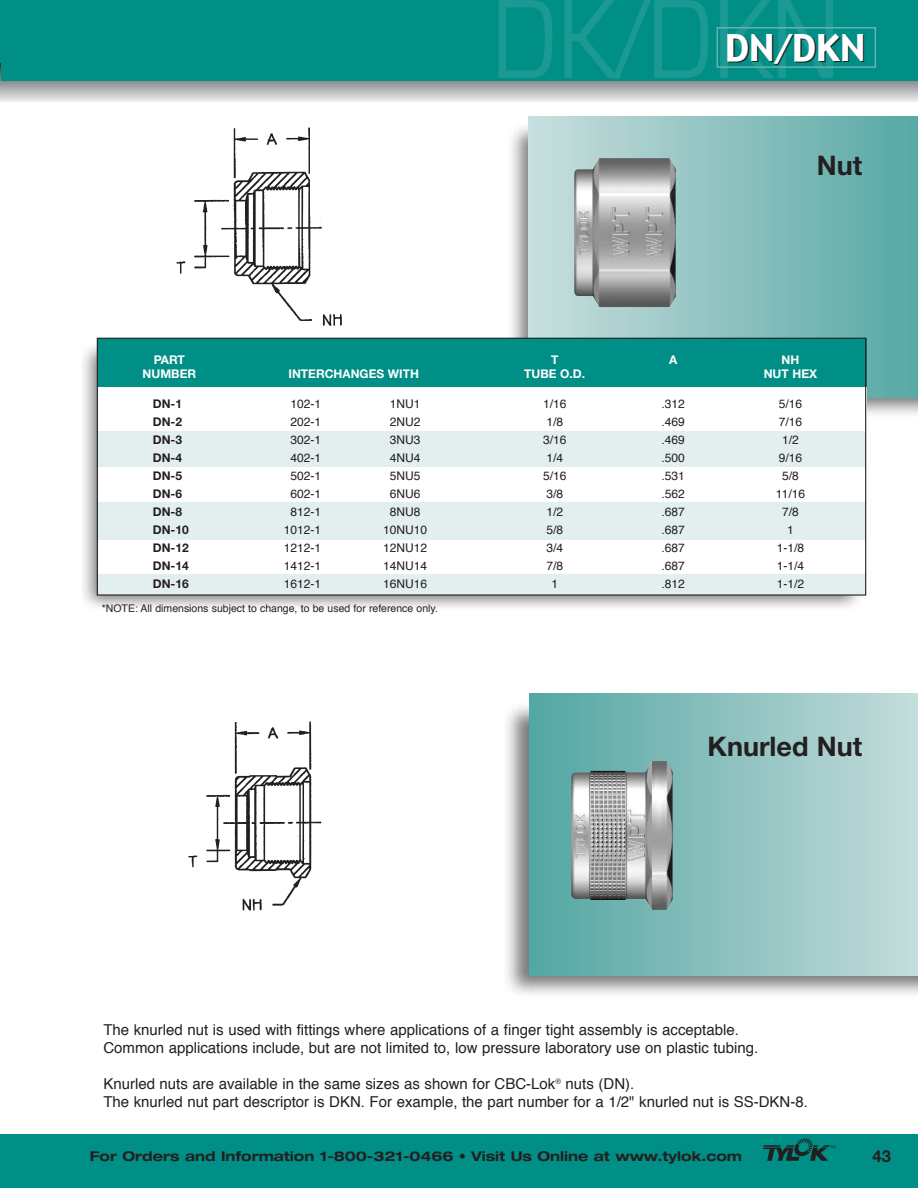
<style>
.page{position:relative;width:918px;height:1188px;background:#fff}
.page>*{position:absolute;margin:0;border:0;box-sizing:border-box;transform-origin:0 0}
.t1{font:condensed 108px "Eurostile";color:#1b9a94}
.t2{font:36px "Gadget";color:#fff}
.t3{font:700 27px "Helvetica Neue";color:#231f20}
.t4{font:700 16.5px "Helvetica Neue";color:#231f20}
.t5{font:15px/18px "Helvetica";color:#231f20}
.t6{font:700 expanded 13.5px "Helvetica Neue";color:#231f20}
.t7{font:12px "Helvetica";color:#231f20}
.t8{font:700 12px "Helvetica Neue";color:#231f20}
.t9{font:700 12px "Helvetica Neue";color:#fff}
.t10{font:10.5px "Helvetica";color:#231f20}
</style>
<div class="page">
<svg style="left:1px;top:81px;width:917px;height:21px;background:#bbbdbf"></svg>
<div style="left:0;top:0;width:918px;height:81px;background:#008f86"></div>
<div style="left:0;top:1134px;width:918px;height:54px;background:#008f86"></div>
<div style="left:717px;top:27px;width:159px;height:41px;border:2px solid #69b1ae"></div>
<svg style="left:763px;top:1139px;width:73px;height:22px"></svg>
<svg style="left:0;top:81px;width:1px;height:21px"></svg>
<img style="left:507px;top:706px;width:411px;height:288px">
<div style="left:529px;top:694px;width:389px;height:281px;background:linear-gradient(to right,#52a6a2,#c4dcdb)"></div>
<img style="left:571px;top:761px;width:102px;height:149px">
<img style="left:494px;top:117px;width:424px;height:334px">
<div style="left:529px;top:116px;width:389px;height:282px;background:linear-gradient(to right,#c9dfde,#57a8a4)"></div>
<img style="left:83px;top:338px;width:776px;height:270px">
<div style="left:98px;top:376px;width:768px;height:219px;background:#fff"></div>
<div style="left:97px;top:338px;width:769px;height:49px;background:#008f86"></div>
<div style="left:98px;top:431px;width:768px;height:35px;background:#e3efee"></div>
<div style="left:98px;top:502px;width:768px;height:37px;background:#e3efee"></div>
<div style="left:98px;top:574px;width:768px;height:21px;background:#e3efee"></div>
<img style="left:574px;top:158px;width:102px;height:149px">
<img style="left:135px;top:127px;width:214px;height:212px">
<img style="left:188px;top:721px;width:134px;height:190px">
<h1 class="t1" style="left:492px;top:0;width:349px">DK/DKN</h1>
<h2 class="t2" style="left:725px;top:25px;width:142px">DN/DKN</h2>
<h3 class="t3" style="left:817px;top:155px;width:47px">Nut</h3>
<p class="t9" style="left:154px;top:355px;width:33px">PART</p>
<p class="t9" style="left:551px;top:355px;width:9px">T</p>
<p class="t9" style="left:669px;top:355px;width:10px">A</p>
<p class="t9" style="left:782px;top:355px;width:19px">NH</p>
<p class="t9" style="left:143px;top:369px;width:55px">NUMBER</p>
<p class="t9" style="left:289px;top:369px;width:132px">INTERCHANGES WITH</p>
<p class="t9" style="left:524px;top:369px;width:63px">TUBE O.D.</p>
<p class="t9" style="left:764px;top:369px;width:55px">NUT HEX</p>
<p class="t8" style="left:153px;top:399px;width:31px">DN-1</p>
<p class="t7" style="left:290px;top:398px;width:32px">102-1</p>
<p class="t7" style="left:390px;top:398px;width:32px">1NU1</p>
<p class="t7" style="left:543px;top:398px;width:25px">1/16</p>
<p class="t7" style="left:661px;top:398px;width:25px">.312</p>
<p class="t7" style="left:779px;top:398px;width:25px">5/16</p>
<p class="t8" style="left:153px;top:417px;width:31px">DN-2</p>
<p class="t7" style="left:290px;top:416px;width:32px">202-1</p>
<p class="t7" style="left:390px;top:416px;width:32px">2NU2</p>
<p class="t7" style="left:546px;top:416px;width:18px">1/8</p>
<p class="t7" style="left:661px;top:416px;width:25px">.469</p>
<p class="t7" style="left:779px;top:416px;width:25px">7/16</p>
<p class="t8" style="left:153px;top:435px;width:31px">DN-3</p>
<p class="t7" style="left:290px;top:434px;width:32px">302-1</p>
<p class="t7" style="left:390px;top:434px;width:32px">3NU3</p>
<p class="t7" style="left:543px;top:434px;width:25px">3/16</p>
<p class="t7" style="left:661px;top:434px;width:25px">.469</p>
<p class="t7" style="left:782px;top:434px;width:18px">1/2</p>
<p class="t8" style="left:153px;top:453px;width:31px">DN-4</p>
<p class="t7" style="left:290px;top:452px;width:32px">402-1</p>
<p class="t7" style="left:390px;top:452px;width:32px">4NU4</p>
<p class="t7" style="left:546px;top:452px;width:18px">1/4</p>
<p class="t7" style="left:661px;top:452px;width:25px">.500</p>
<p class="t7" style="left:779px;top:452px;width:25px">9/16</p>
<p class="t8" style="left:153px;top:471px;width:31px">DN-5</p>
<p class="t7" style="left:290px;top:470px;width:32px">502-1</p>
<p class="t7" style="left:390px;top:470px;width:32px">5NU5</p>
<p class="t7" style="left:543px;top:470px;width:25px">5/16</p>
<p class="t7" style="left:661px;top:470px;width:25px">.531</p>
<p class="t7" style="left:782px;top:470px;width:18px">5/8</p>
<p class="t8" style="left:153px;top:489px;width:31px">DN-6</p>
<p class="t7" style="left:290px;top:488px;width:32px">602-1</p>
<p class="t7" style="left:390px;top:488px;width:32px">6NU6</p>
<p class="t7" style="left:546px;top:488px;width:18px">3/8</p>
<p class="t7" style="left:661px;top:488px;width:25px">.562</p>
<p class="t7" style="left:776px;top:488px;width:31px">11/16</p>
<p class="t8" style="left:153px;top:507px;width:31px">DN-8</p>
<p class="t7" style="left:290px;top:506px;width:32px">812-1</p>
<p class="t7" style="left:390px;top:506px;width:32px">8NU8</p>
<p class="t7" style="left:546px;top:506px;width:18px">1/2</p>
<p class="t7" style="left:661px;top:506px;width:25px">.687</p>
<p class="t7" style="left:782px;top:506px;width:18px">7/8</p>
<p class="t8" style="left:153px;top:525px;width:38px">DN-10</p>
<p class="t7" style="left:284px;top:524px;width:39px">1012-1</p>
<p class="t7" style="left:383px;top:524px;width:46px">10NU10</p>
<p class="t7" style="left:546px;top:524px;width:18px">5/8</p>
<p class="t7" style="left:661px;top:524px;width:25px">.687</p>
<p class="t7" style="left:787px;top:524px;width:8px">1</p>
<p class="t8" style="left:153px;top:543px;width:38px">DN-12</p>
<p class="t7" style="left:284px;top:542px;width:39px">1212-1</p>
<p class="t7" style="left:383px;top:542px;width:46px">12NU12</p>
<p class="t7" style="left:546px;top:542px;width:18px">3/4</p>
<p class="t7" style="left:661px;top:542px;width:25px">.687</p>
<p class="t7" style="left:777px;top:542px;width:29px">1-1/8</p>
<p class="t8" style="left:153px;top:561px;width:38px">DN-14</p>
<p class="t7" style="left:284px;top:560px;width:39px">1412-1</p>
<p class="t7" style="left:383px;top:560px;width:46px">14NU14</p>
<p class="t7" style="left:546px;top:560px;width:18px">7/8</p>
<p class="t7" style="left:661px;top:560px;width:25px">.687</p>
<p class="t7" style="left:777px;top:560px;width:29px">1-1/4</p>
<p class="t8" style="left:153px;top:579px;width:38px">DN-16</p>
<p class="t7" style="left:284px;top:578px;width:39px">1612-1</p>
<p class="t7" style="left:383px;top:578px;width:46px">16NU16</p>
<p class="t7" style="left:551px;top:578px;width:8px">1</p>
<p class="t7" style="left:661px;top:578px;width:25px">.812</p>
<p class="t7" style="left:777px;top:578px;width:29px">1-1/2</p>
<p class="t10" style="left:102px;top:603px;width:338px">*NOTE: All dimensions subject to change, to be used for reference only.</p>
<h3 class="t3" style="left:708px;top:737px;width:156px">Knurled Nut</h3>
<p class="t5" style="left:103px;top:1022px;width:657px">The knurled nut is used with fittings where applications of a finger tight assembly is acceptable.<br>Common applications include, but are not limited to, low pressure laboratory use on plastic tubing.</p>
<p class="t5" style="left:103px;top:1076px;width:706px">Knurled nuts are available in the same sizes as shown for CBC-Lok<sup>®</sup> nuts (DN).<br>The knurled nut part descriptor is DKN. For example, the part number for a 1/2" knurled nut is SS-DKN-8.</p>
<p class="t6" style="left:90px;top:1152px;width:654px">For Orders and Information 1-800-321-0466 • Visit Us Online at www.tylok.com</p>
<p class="t4" style="left:873px;top:1151px;width:20px">43</p>
</div>
